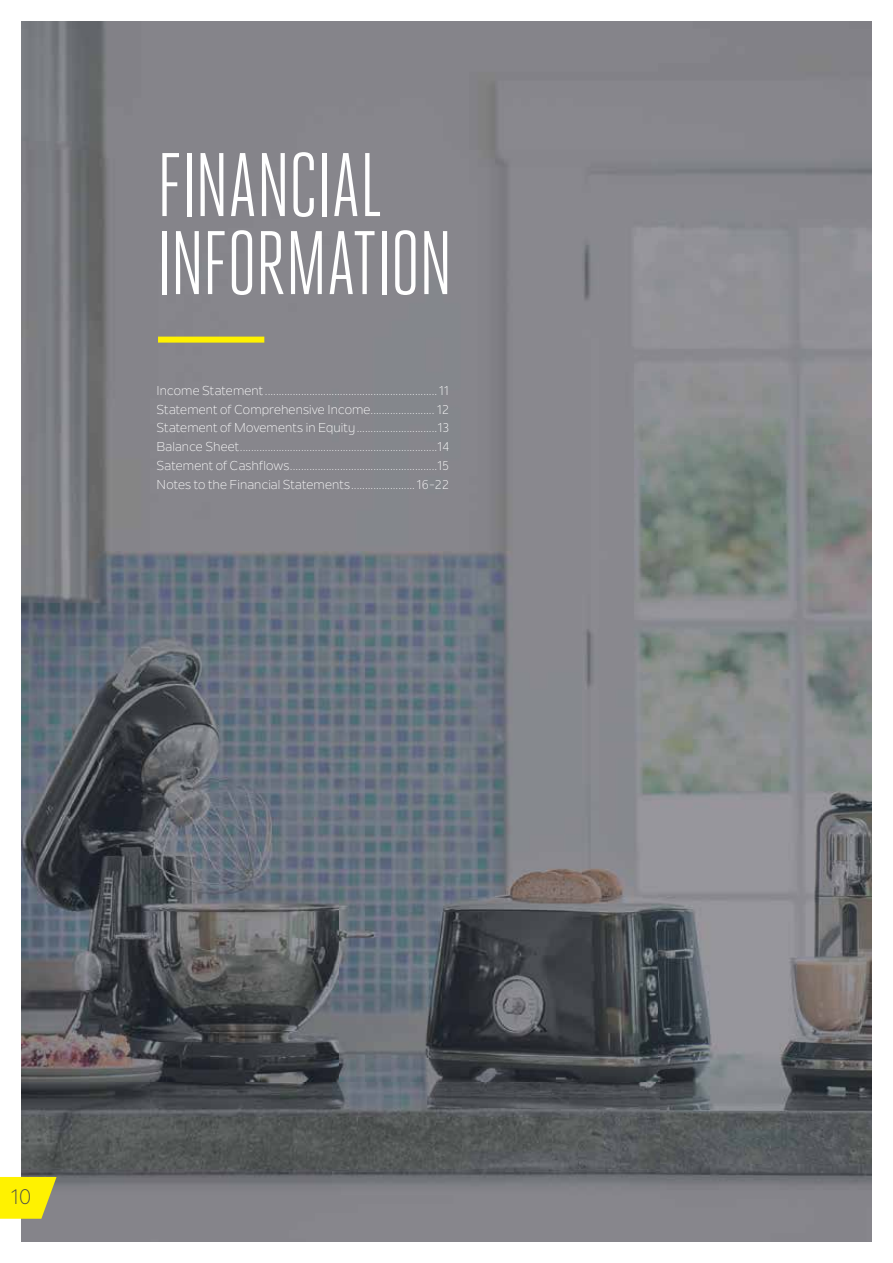
<style>
.page{position:relative;width:893px;height:1263px;background:#fff}
.page>*{position:absolute;margin:0;border:0;box-sizing:border-box;transform-origin:0 0}
.t1{font:90px/78px "Heroic Condensed";letter-spacing:-.015em;color:#fff}
.t2{font:21px "Nolan Next";color:#43474f}
.t3{font:12.75px/18.8px "Nolan Next";letter-spacing:.005em;color:#fff;text-align:justify}
</style>
<div class="page">
<img style="left:21px;top:21px;width:851px;height:1221px">
<div style="left:158px;top:337px;width:106px;height:6px;background:#fff200"></div>
<svg style="left:0;top:1177px;width:57px;height:42px;background:#ede114"></svg>
<h1 class="t1" style="left:157px;top:146px;width:298px">FINANCIAL<br>INFORMATION</h1>
<p class="t3" style="left:157px;top:381px;width:294px">Income Statement ..............................................................11<br>Statement of Comprehensive Income....................... 12<br>Statement of Movements in Equity .............................13<br>Balance Sheet .......................................................................14<br>Satement of Cashflows .....................................................15<br>Notes to the Financial Statements .......................16-22</p>
<h2 class="t2" style="left:10px;top:1184px;width:23px">10</h2>
</div>
